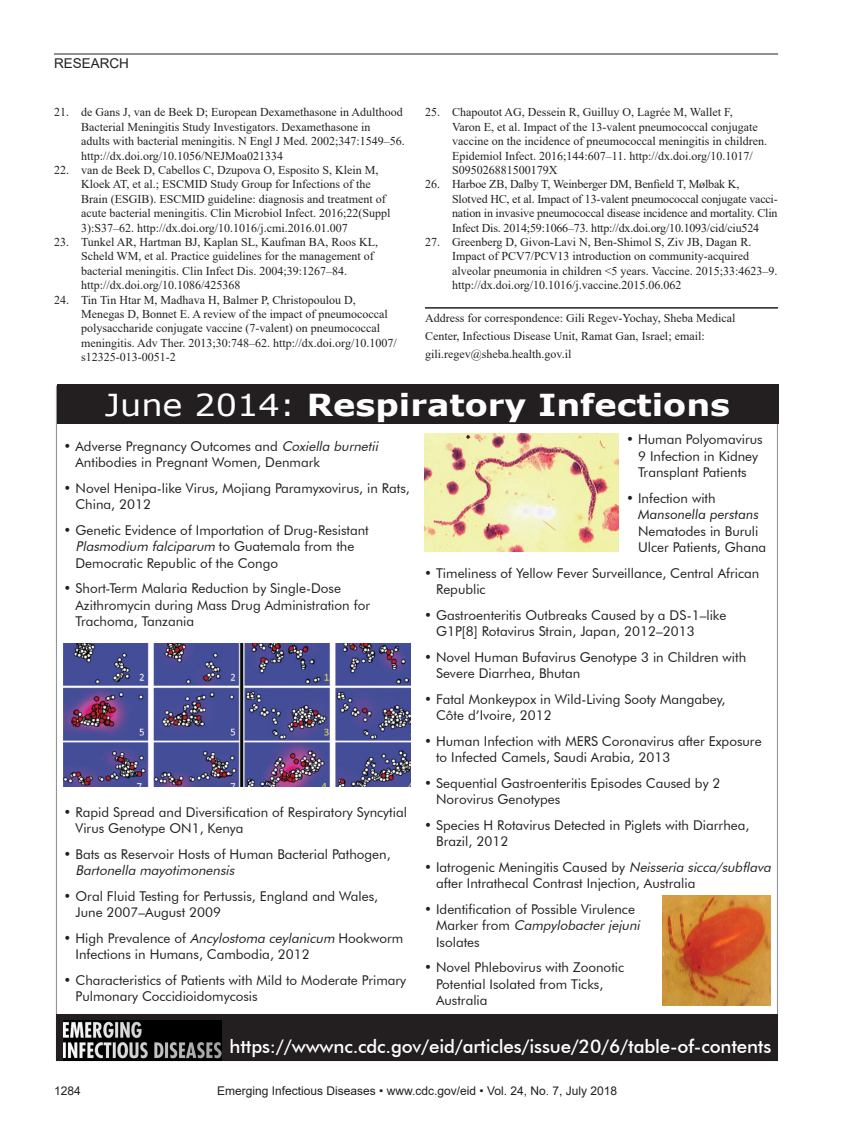
<style>
.page{position:relative;width:851px;height:1134px;background:#fff}
.page>*{position:absolute;margin:0;border:0;box-sizing:border-box;transform-origin:0 0}
.t1{font:700 30.3px "Verdana";color:#fff;scale:1.11 1}
.Body_Text{font:500 18.75px "Futura BT";letter-spacing:-.01em;color:#fff}
.TOC_Title{font:13.5px/16.5px "Futura BT";color:#231f20}
.t2{font:13.5px "Arial";color:#231f20}
.References{font:12px/14.4px "Times New Roman";color:#231f20}
.Correspondence{font:12px/18px "Times New Roman";color:#231f20}
.t3{font:12px "Arial";color:#231f20}
.s1{font-weight:400}
.s2{font-style:italic}
</style>
<div class="page">
<hr style="left:54px;top:54px;width:724px;height:1px;background:#231f20">
<hr style="left:425px;top:307px;width:353px;height:2px;background:#231f20">
<div style="left:56px;top:386px;width:722px;height:675px;background:#fff;border:1px solid #939598"></div>
<div style="left:56px;top:1014px;width:721px;height:47px;background:#231f20"></div>
<img style="left:663px;top:895px;width:107px;height:111px">
<div style="left:57px;top:385px;width:721px;height:39px;background:#231f20"></div>
<img style="left:63px;top:1021px;width:158px;height:39px">
<img style="left:63px;top:643px;width:347px;height:143px">
<img style="left:424px;top:434px;width:194px;height:118px">
<p class="t2" style="left:54px;top:54px;width:77px">RESEARCH</p>
<p class="References" style="left:81px;top:105px;width:325px;text-indent:-27px">21. de Gans J, van de Beek D; European Dexamethasone in Adulthood Bacterial Meningitis Study Investigators. Dexamethasone in<br>adults with bacterial meningitis. N Engl J Med. 2002;347:1549–56. http://dx.doi.org/10.1056/NEJMoa021334</p>
<p class="References" style="left:81px;top:162px;width:311px;text-indent:-27px">22. van de Beek D, Cabellos C, Dzupova O, Esposito S, Klein M, Kloek AT, et al.; ESCMID Study Group for Infections of the Brain (ESGIB). ESCMID guideline: diagnosis and treatment of acute bacterial meningitis. Clin Microbiol Infect. 2016;22(Suppl 3):S37–62. http://dx.doi.org/10.1016/j.cmi.2016.01.007</p>
<p class="References" style="left:81px;top:234px;width:298px;text-indent:-27px">23. Tunkel AR, Hartman BJ, Kaplan SL, Kaufman BA, Roos KL, Scheld WM, et al. Practice guidelines for the management of bacterial meningitis. Clin Infect Dis. 2004;39:1267–84. http://dx.doi.org/10.1086/425368</p>
<p class="References" style="left:81px;top:292px;width:317px;text-indent:-27px">24. Tin Tin Htar M, Madhava H, Balmer P, Christopoulou D, Menegas D, Bonnet E. A review of the impact of pneumococcal polysaccharide conjugate vaccine (7-valent) on pneumococcal meningitis. Adv Ther. 2013;30:748–62. http://dx.doi.org/10.1007/ s12325-013-0051-2</p>
<p class="References" style="left:452px;top:105px;width:316px;text-indent:-27px">25. Chapoutot AG, Dessein R, Guilluy O, Lagrée M, Wallet F,<br>Varon E, et al. Impact of the 13-valent pneumococcal conjugate vaccine on the incidence of pneumococcal meningitis in children.<br>Epidemiol Infect. 2016;144:607–11. http://dx.doi.org/10.1017/ S095026881500179X</p>
<p class="References" style="left:452px;top:177px;width:327px;text-indent:-27px">26. Harboe ZB, Dalby T, Weinberger DM, Benfield T, Mølbak K, Slotved HC, et al. Impact of 13-valent pneumococcal conjugate vacci&shy;nation in invasive pneumococcal disease incidence and mortality. Clin Infect Dis. 2014;59:1066–73. http://dx.doi.org/10.1093/cid/ciu524</p>
<p class="References" style="left:452px;top:234px;width:327px;text-indent:-27px">27. Greenberg D, Givon-Lavi N, Ben-Shimol S, Ziv JB, Dagan R.<br>Impact of PCV7/PCV13 introduction on community-acquired alveolar pneumonia in children &lt;5 years. Vaccine. 2015;33:4623–9. http://dx.doi.org/10.1016/j.vaccine.2015.06.062</p>
<p class="Correspondence" style="left:425px;top:309px;width:312px">Address for correspondence: Gili Regev-Yochay, Sheba Medical<br>Center, Infectious Disease Unit, Ramat Gan, Israel; email: gili.regev@sheba.health.gov.il</p>
<h1 class="t1" style="left:105px;top:383px;width:565px"><span class="s1">June 2014:</span> Respiratory Infections</h1>
<p class="TOC_Title" style="left:626px;top:431px;width:138px;text-align:center">• Human Polyomavirus<br>9 Infection in Kidney<br>Transplant Patients</p>
<p class="TOC_Title" style="left:638px;top:490px;width:130px;text-indent:-12px">• Infection with<br><span class="s2">Mansonella perstans<br></span>Nematodes in Buruli<br>Ulcer Patients, Ghana</p>
<p class="TOC_Title" style="left:436px;top:565px;width:325px;text-indent:-12px">• Timeliness of Yellow Fever Surveillance, Central African<br>Republic</p>
<p class="TOC_Title" style="left:436px;top:607px;width:292px;text-indent:-12px">• Gastroenteritis Outbreaks Caused by a DS-1–like<br>G1P[8] Rotavirus Strain, Japan, 2012–2013</p>
<p class="TOC_Title" style="left:436px;top:649px;width:311px;text-indent:-12px">• Novel Human Bufavirus Genotype 3 in Children with<br>Severe Diarrhea, Bhutan</p>
<p class="TOC_Title" style="left:436px;top:691px;width:291px;text-indent:-12px">• Fatal Monkeypox in Wild-Living Sooty Mangabey,<br>Côte d’Ivoire, 2012</p>
<p class="TOC_Title" style="left:436px;top:733px;width:327px;text-indent:-12px">• Human Infection with MERS Coronavirus after Exposure to Infected Camels, Saudi Arabia, 2013</p>
<p class="TOC_Title" style="left:436px;top:775px;width:286px;text-indent:-12px">• Sequential Gastroenteritis Episodes Caused by 2<br>Norovirus Genotypes</p>
<p class="TOC_Title" style="left:436px;top:817px;width:315px;text-indent:-12px">• Species H Rotavirus Detected in Piglets with Diarrhea,<br>Brazil, 2012</p>
<p class="TOC_Title" style="left:436px;top:859px;width:339px;text-indent:-12px">• Iatrogenic Meningitis Caused by <span class="s2">Neisseria sicca/subflava </span>after Intrathecal Contrast Injection, Australia</p>
<p class="TOC_Title" style="left:436px;top:901px;width:208px;text-indent:-12px">• Identification of Possible Virulence<br>M a r ke r f ro m <span class="s2">Campylobacter jejuni<br></span>Isolates</p>
<p class="TOC_Title" style="left:436px;top:959px;width:189px;text-indent:-12px">• Novel Phlebovirus with Zoonotic<br>Potential Isolated from Ticks,<br>Australia</p>
<p class="Body_Text" style="left:229px;top:1035px;width:543px">https://wwwnc.cdc.gov/eid/articles/issue/20/6/table-of-contents</p>
<p class="TOC_Title" style="left:75px;top:437px;width:307px;text-indent:-12px">• Adverse Pregnancy Outcomes and <span class="s2">Coxiella burnetii<br></span>Antibodies in Pregnant Women, Denmark</p>
<p class="TOC_Title" style="left:75px;top:479px;width:336px;text-indent:-12px">• Novel Henipa-like Virus, Mojiang Paramyxovirus, in Rats,<br>China, 2012</p>
<p class="TOC_Title" style="left:75px;top:521px;width:294px;text-indent:-12px">• Genetic Evidence of Importation of Drug-Resistant<br><span class="s2">Plasmodium falciparum</span> to G u a te m a l a fro m t h e<br>Democratic Republic of the Congo</p>
<p class="TOC_Title" style="left:75px;top:580px;width:296px;text-indent:-12px">• Short-Term Malaria Reduction by Single-Dose<br>Azithromycin during Mass Drug Administration for<br>Trachoma, Tanzania</p>
<p class="TOC_Title" style="left:75px;top:803px;width:333px;text-indent:-12px">• Rapid Spread and Diversification of Respiratory Syncytial<br>Virus Genotype ON1, Kenya</p>
<p class="TOC_Title" style="left:75px;top:845px;width:317px;text-indent:-12px">• Bats as Reservoir Hosts of Human Bacterial Pathogen,<br><span class="s2">Bartonella mayotimonensis</span></p>
<p class="TOC_Title" style="left:75px;top:887px;width:304px;text-indent:-12px">• Oral Fluid Testing for Pertussis, England and Wales,<br>June 2007–August 2009</p>
<p class="TOC_Title" style="left:75px;top:929px;width:329px;text-indent:-12px">• High Prevalence of <span class="s2">Ancylostoma ceylanicum</span>Hookworm<br>Infections in Humans, Cambodia, 2012</p>
<p class="TOC_Title" style="left:75px;top:971px;width:332px;text-indent:-12px">• Characteristics of Patients with Mild to Moderate Primary<br>Pulmonary Coccidioidomycosis</p>
<p class="t3" style="left:54px;top:1083px;width:28px">1284</p>
<p class="t3" style="left:217px;top:1083px;width:401px">Emerging Infectious Diseases • www.cdc.gov/eid • Vol. 24, No. 7, July 2018</p>
</div>
